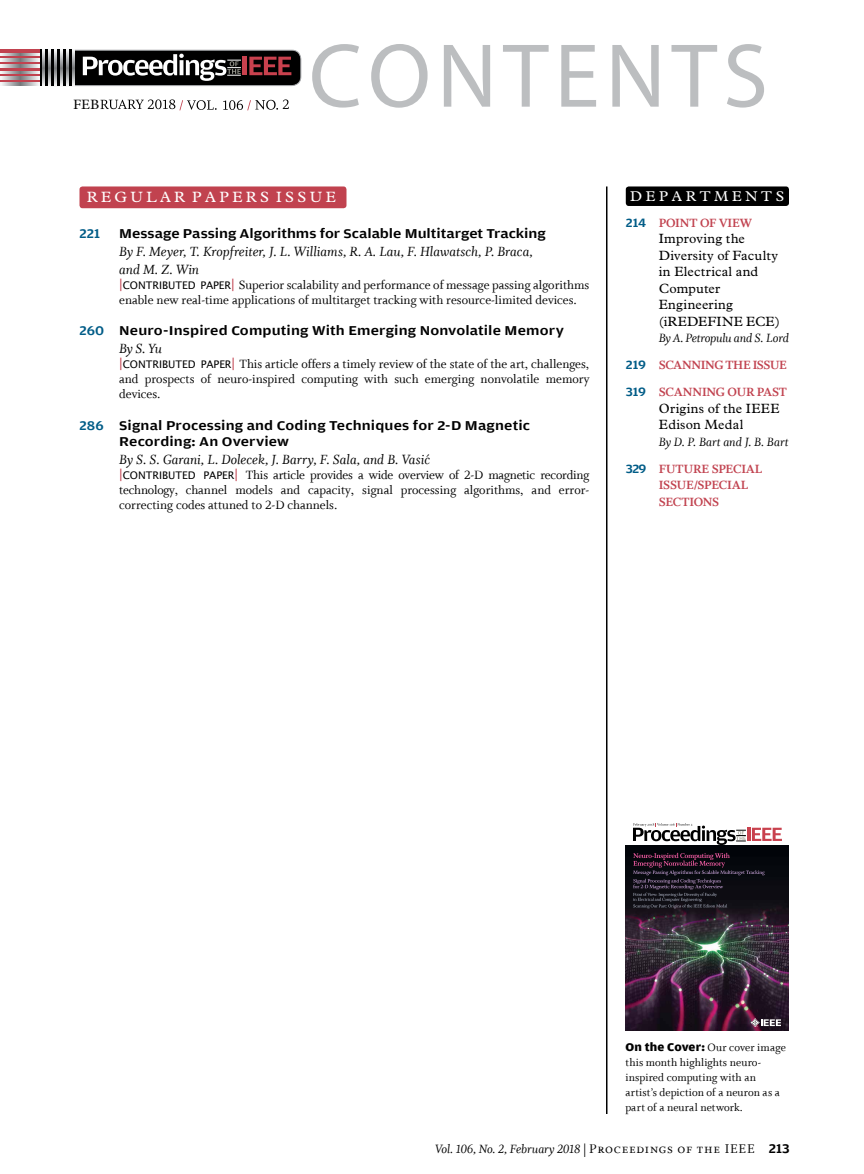
<style>
.page{position:relative;width:864px;height:1174px;background:#fff}
.page>*{position:absolute;margin:0;border:0;box-sizing:border-box;transform-origin:0 0}
.t1{font:15px/18px "Whitman Italic LF";color:#000}
.t2{font:15px "Plantin Std";color:#fff}
.t3{font:14.25px "Plantin Std";color:#fff}
.t4{font:14.25px "Minion Pro";color:#000;scale:1.1 1}
.t5{font:13.5px/15px "Whitman Roman LF";color:#000;text-align:justify}
.t6{font:500 13.5px/16.5px "Amplitude Wide";letter-spacing:.005em;color:#000;scale:1.1 1}
.t7{font:13.5px/16.5px "Plantin Std";letter-spacing:.02em;color:#000}
.t8{font:13.5px "Whitman Italic LF";letter-spacing:-.01em;color:#000}
.t9{font:13.5px/16.5px "Whitman Bold LF";letter-spacing:-.015em;color:#c1424f}
.t10{font:500 13.5px "Amplitude Wide";color:#005c87}
.t11{font:12px/15px "Whitman Roman LF";letter-spacing:.005em;color:#000}
.s1{font-family:"Amplitude Wide";font-weight:500;font-size:12.75px;color:#005c87}
.s2{font-family:"Lucida Sans";color:#c1424f}
.s3{font-family:"Lucida Sans";font-size:10.5px}
.s4{color:#005c87}
.s5{font-family:"Amplitude Wide";font-weight:700}
.s6{font-family:"Whitman Small Caps LF";font-size:14.25px}
.s7{font-family:"Amplitude Wide";font-weight:500}
</style>
<div class="page">
<hr style="left:606px;top:186px;width:2px;height:928px;background:#000">
<div style="left:80px;top:186px;width:266px;height:22px;background:#c1424f;border-radius:3px"></div>
<div style="left:626px;top:186px;width:163px;height:20px;background:#000;border-radius:3px"></div>
<svg style="left:633px;top:823px;width:149px;height:22px"></svg>
<img style="left:625px;top:846px;width:164px;height:185px">
<svg style="left:751px;top:1018px;width:30px;height:9px"></svg>
<svg style="left:633px;top:853px;width:132px;height:56px;background:#201924"></svg>
<svg style="left:0;top:50px;width:301px;height:36px;background:#56494a"></svg>
<svg style="left:312px;top:44px;width:47px;height:64px"></svg>
<svg style="left:371px;top:44px;width:57px;height:64px"></svg>
<svg style="left:444px;top:45px;width:46px;height:62px"></svg>
<svg style="left:503px;top:45px;width:46px;height:62px"></svg>
<svg style="left:561px;top:45px;width:35px;height:62px"></svg>
<svg style="left:612px;top:45px;width:47px;height:62px"></svg>
<svg style="left:671px;top:45px;width:46px;height:62px"></svg>
<svg style="left:727px;top:44px;width:37px;height:64px"></svg>
<svg style="left:223px;top:99px;width:66px;height:11px"></svg>
<svg style="left:101px;top:99px;width:116px;height:11px"></svg>
<p class="t4" style="left:73px;top:96px;width:25px">FEB</p>
<p class="t2" style="left:87px;top:189px;width:251px">R E G U L A R P A P E R S I S S U E</p>
<p class="t3" style="left:630px;top:188px;width:156px">D E P A R T M E N T S</p>
<p class="t9" style="left:626px;top:215px;width:128px"><span class="s1">214</span> POINT OF VIEW</p>
<p class="t7" style="left:659px;top:230px;width:123px">Improving the<br>Diversity of Faculty in Electrical and<br>Computer<br>Engineering (iREDEFINE ECE)</p>
<p class="t8" style="left:659px;top:331px;width:132px">By A. Petropulu and S. Lord</p>
<p class="t9" style="left:626px;top:352px;width:163px;line-height:27px"><span class="s1">219</span> SCANNING THE ISSUE<br><span class="s1">319</span> SCANNING OUR PAST</p>
<p class="t7" style="left:659px;top:400px;width:122px">Origins of the IEEE<br>Edison Medal</p>
<p class="t8" style="left:659px;top:434px;width:131px">By D. P. Bart and J. B. Bart</p>
<p class="t9" style="left:659px;top:461px;width:105px;text-indent:-33px"><span class="s1">329</span> FUTURE SPECIAL<br>ISSUE/SPECIAL<br>SECTIONS</p>
<p class="t10" style="left:80px;top:226px;width:22px">221</p>
<p class="t6" style="left:119px;top:225px;width:389px">Message Passing Algorithms for Scalable Multitarget Tracking</p>
<p class="t1" style="left:119px;top:242px;width:415px">By F. Meyer, T. Kropfreiter, J. L. Williams, R. A. Lau, F. Hlawatsch, P. Braca, and M. Z. Win</p>
<p class="t5" style="left:119px;top:277px;width:472px"><span class="s2">|</span><span class="s3">CONTRIBUTED PAPER</span><span class="s2">|</span> Superior scalability and performance of message passing algorithms enable new real-time applications of multitarget tracking with resource-limited devices.</p>
<p class="t6" style="left:80px;top:322px;width:442px"><span class="s4">260</span> Neuro-Inspired Computing With Emerging Nonvolatile Memory</p>
<p class="t1" style="left:119px;top:340px;width:44px">By S. Yu</p>
<p class="t5" style="left:119px;top:357px;width:472px"><span class="s2">|</span><span class="s3">CONTRIBUTED PAPER</span><span class="s2">|</span> This article offers a timely review of the state of the art, challenges, and prospects of neuro-inspired computing with such emerging nonvolatile memory devices.</p>
<p class="t6" style="left:119px;top:417px;width:375px;text-indent:-40px"><span class="s4">286</span> Signal Processing and Coding Techniques for 2-D Magnetic<br>Recording: An Overview</p>
<p class="t1" style="left:119px;top:451px;width:314px">By S. S. Garani, L. Dolecek, J. Barry, F. Sala, and B. Vasic´</p>
<p class="t5" style="left:119px;top:468px;width:472px"><span class="s2">|</span><span class="s3">CONTRIBUTED PAPER</span><span class="s2">|</span> This article provides a wide overview of 2-D magnetic recording technology, channel models and capacity, signal processing algorithms, and error&shy;correcting codes attuned to 2-D channels.</p>
<p class="t11" style="left:625px;top:1040px;width:162px"><span class="s5">On the Cover:</span> Our cover image this month highlights neuro&shy;inspired computing with an artist’s depiction of a neuron as a part of a neural network.</p>
<p class="t8" style="left:435px;top:1141px;width:356px">Vol. 106, No. 2, February 2018 | <span class="s6">Proceedings of the IEEE</span> <span class="s7">213</span></p>
</div>
